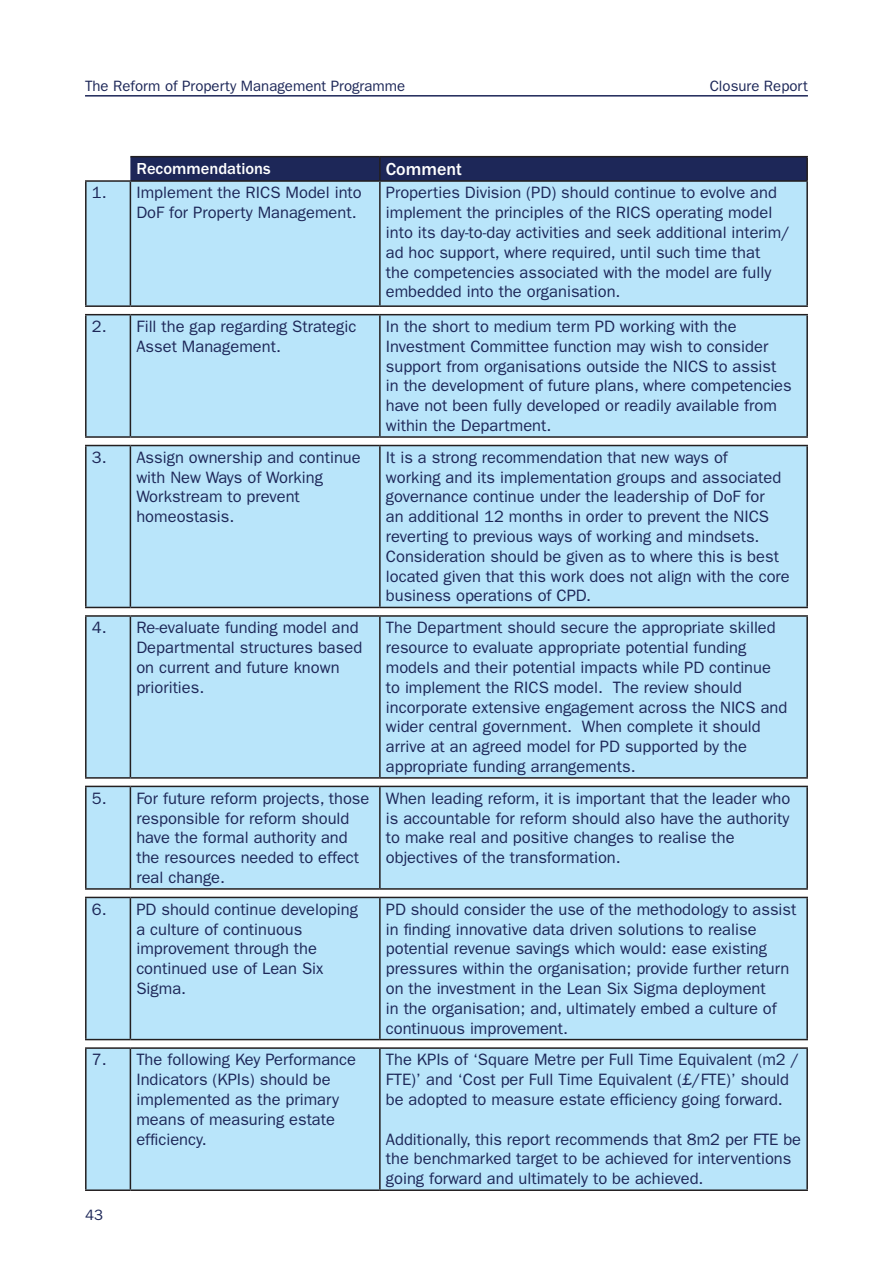
<style>
.page{position:relative;width:893px;height:1263px;background:#fff}
.page>*{position:absolute;margin:0;border:0;box-sizing:border-box;transform-origin:0 0}
.t1{font:500 18px "ITC Franklin Gothic Std";color:#fff}
.t2{font:16.5px/19.8px "ITC Franklin Gothic Std";color:#1d2758}
.t3{font:500 16.5px "ITC Franklin Gothic Std";color:#fff}
.t4{font:15px "ITC Franklin Gothic Std";color:#1d2758}
</style>
<div class="page">
<hr style="left:85px;top:95px;width:723px;height:2px;background:#1d2758">
<div style="left:130px;top:157px;width:676px;height:23px;background:#1d2758"></div>
<div style="left:87px;top:182px;width:719px;height:1007px;background:#b9e5fa"></div>
<div style="left:86px;top:307px;width:721px;height:740px;background:#b9e5fa"></div>
<hr style="left:130px;top:156px;width:250px;height:1px;background:#231f20">
<hr style="left:380px;top:156px;width:428px;height:1px;background:#231f20">
<hr style="left:379px;top:157px;width:2px;height:23px;background:#231f20">
<hr style="left:806px;top:157px;width:2px;height:23px;background:#231f20">
<hr style="left:85px;top:182px;width:2px;height:123px;background:#231f20">
<hr style="left:130px;top:182px;width:1px;height:123px;background:#231f20">
<hr style="left:379px;top:182px;width:2px;height:123px;background:#231f20">
<hr style="left:806px;top:182px;width:2px;height:123px;background:#231f20">
<hr style="left:85px;top:305px;width:45px;height:2px;background:#231f20">
<hr style="left:130px;top:305px;width:250px;height:2px;background:#231f20">
<hr style="left:380px;top:305px;width:428px;height:2px;background:#231f20">
<hr style="left:85px;top:314px;width:45px;height:1px;background:#231f20">
<hr style="left:85px;top:315px;width:2px;height:121px;background:#231f20">
<hr style="left:130px;top:314px;width:250px;height:1px;background:#231f20">
<hr style="left:130px;top:315px;width:1px;height:121px;background:#231f20">
<hr style="left:380px;top:314px;width:428px;height:1px;background:#231f20">
<hr style="left:379px;top:315px;width:2px;height:121px;background:#231f20">
<hr style="left:806px;top:315px;width:2px;height:121px;background:#231f20">
<hr style="left:85px;top:436px;width:45px;height:2px;background:#231f20">
<hr style="left:130px;top:436px;width:250px;height:2px;background:#231f20">
<hr style="left:380px;top:436px;width:428px;height:2px;background:#231f20">
<hr style="left:85px;top:445px;width:45px;height:1px;background:#231f20">
<hr style="left:85px;top:446px;width:2px;height:161px;background:#231f20">
<hr style="left:130px;top:445px;width:250px;height:1px;background:#231f20">
<hr style="left:130px;top:446px;width:1px;height:161px;background:#231f20">
<hr style="left:380px;top:445px;width:428px;height:1px;background:#231f20">
<hr style="left:379px;top:446px;width:2px;height:161px;background:#231f20">
<hr style="left:806px;top:446px;width:2px;height:161px;background:#231f20">
<hr style="left:85px;top:607px;width:45px;height:1px;background:#231f20">
<hr style="left:130px;top:607px;width:250px;height:1px;background:#231f20">
<hr style="left:380px;top:607px;width:428px;height:1px;background:#231f20">
<hr style="left:85px;top:615px;width:45px;height:2px;background:#231f20">
<hr style="left:85px;top:617px;width:2px;height:160px;background:#231f20">
<hr style="left:130px;top:615px;width:250px;height:2px;background:#231f20">
<hr style="left:130px;top:617px;width:1px;height:160px;background:#231f20">
<hr style="left:380px;top:615px;width:428px;height:2px;background:#231f20">
<hr style="left:379px;top:617px;width:2px;height:160px;background:#231f20">
<hr style="left:806px;top:617px;width:2px;height:160px;background:#231f20">
<hr style="left:85px;top:777px;width:45px;height:2px;background:#231f20">
<hr style="left:130px;top:777px;width:250px;height:2px;background:#231f20">
<hr style="left:380px;top:777px;width:428px;height:2px;background:#231f20">
<hr style="left:85px;top:786px;width:45px;height:1px;background:#231f20">
<hr style="left:85px;top:787px;width:2px;height:101px;background:#231f20">
<hr style="left:130px;top:786px;width:250px;height:1px;background:#231f20">
<hr style="left:130px;top:787px;width:1px;height:101px;background:#231f20">
<hr style="left:380px;top:786px;width:428px;height:1px;background:#231f20">
<hr style="left:379px;top:787px;width:2px;height:101px;background:#231f20">
<hr style="left:806px;top:787px;width:2px;height:101px;background:#231f20">
<hr style="left:85px;top:888px;width:45px;height:2px;background:#231f20">
<hr style="left:130px;top:888px;width:250px;height:2px;background:#231f20">
<hr style="left:380px;top:888px;width:428px;height:2px;background:#231f20">
<hr style="left:85px;top:897px;width:45px;height:1px;background:#231f20">
<hr style="left:85px;top:898px;width:2px;height:141px;background:#231f20">
<hr style="left:130px;top:897px;width:250px;height:1px;background:#231f20">
<hr style="left:130px;top:898px;width:1px;height:141px;background:#231f20">
<hr style="left:380px;top:897px;width:428px;height:1px;background:#231f20">
<hr style="left:379px;top:898px;width:2px;height:141px;background:#231f20">
<hr style="left:806px;top:898px;width:2px;height:141px;background:#231f20">
<hr style="left:85px;top:1039px;width:45px;height:1px;background:#231f20">
<hr style="left:130px;top:1039px;width:250px;height:1px;background:#231f20">
<hr style="left:380px;top:1039px;width:428px;height:1px;background:#231f20">
<hr style="left:85px;top:1047px;width:45px;height:2px;background:#231f20">
<hr style="left:85px;top:1049px;width:2px;height:140px;background:#231f20">
<hr style="left:130px;top:1047px;width:250px;height:2px;background:#231f20">
<hr style="left:130px;top:1049px;width:1px;height:140px;background:#231f20">
<hr style="left:380px;top:1047px;width:428px;height:2px;background:#231f20">
<hr style="left:379px;top:1049px;width:2px;height:140px;background:#231f20">
<hr style="left:806px;top:1049px;width:2px;height:140px;background:#231f20">
<hr style="left:85px;top:180px;width:45px;height:2px;background:#231f20">
<hr style="left:130px;top:180px;width:250px;height:2px;background:#231f20">
<hr style="left:380px;top:180px;width:428px;height:2px;background:#231f20">
<hr style="left:85px;top:1189px;width:45px;height:2px;background:#231f20">
<hr style="left:130px;top:1189px;width:250px;height:2px;background:#231f20">
<hr style="left:380px;top:1189px;width:428px;height:2px;background:#231f20">
<p class="t4" style="left:85px;top:77px;width:322px">The Reform of Property Management Programme</p>
<p class="t4" style="left:710px;top:77px;width:100px">Closure Report</p>
<p class="t3" style="left:136px;top:159px;width:136px">Recommendations</p>
<p class="t1" style="left:386px;top:159px;width:78px">Comment</p>
<p class="t2" style="left:92px;top:183px;width:16px">1.</p>
<p class="t2" style="left:136px;top:183px;width:227px">Implement the RICS Model into<br>DoF for Property Management.</p>
<p class="t2" style="left:386px;top:183px;width:406px">Properties Division (PD) should continue to evolve and implement the principles of the RICS operating model into its day-to-day activities and seek additional interim/ ad hoc support, where required, until such time that<br>the competencies associated with the model are fully embedded into the organisation.</p>
<p class="t2" style="left:92px;top:317px;width:16px">2.</p>
<p class="t2" style="left:136px;top:317px;width:221px">Fill the gap regarding Strategic<br>Asset Management.</p>
<p class="t2" style="left:386px;top:317px;width:407px">In the short to medium term PD working with the Investment Committee function may wish to consider support from organisations outside the NICS to assist in the development of future plans, where competencies have not been fully developed or readily available from within the Department.</p>
<p class="t2" style="left:92px;top:447px;width:16px">3.</p>
<p class="t2" style="left:136px;top:447px;width:226px">Assign ownership and continue with New Ways of Working<br>Workstream to prevent homeostasis.</p>
<p class="t2" style="left:386px;top:447px;width:405px">It is a strong recommendation that new ways of<br>working and its implementation groups and associated governance continue under the leadership of DoF for<br>an additional 12 months in order to prevent the NICS reverting to previous ways of working and mindsets.<br>Consideration should be given as to where this is best located given that this work does not align with the core business operations of CPD.</p>
<p class="t2" style="left:92px;top:618px;width:16px">4.</p>
<p class="t2" style="left:136px;top:618px;width:227px">Re-evaluate funding model and<br>Departmental structures based on current and future known priorities.</p>
<p class="t2" style="left:386px;top:618px;width:403px">The Department should secure the appropriate skilled resource to evaluate appropriate potential funding models and their potential impacts while PD continue to implement the RICS model. The review should incorporate extensive engagement across the NICS and wider central government. When complete it should arrive at an agreed model for PD supported by the appropriate funding arrangements.</p>
<p class="t2" style="left:92px;top:788px;width:16px">5.</p>
<p class="t2" style="left:136px;top:788px;width:235px">For future reform projects, those responsible for reform should have the formal authority and the resources needed to effect real change.</p>
<p class="t2" style="left:386px;top:788px;width:406px">When leading reform, it is important that the leader who is accountable for reform should also have the authority to make real and positive changes to realise the objectives of the transformation.</p>
<p class="t2" style="left:92px;top:899px;width:16px">6.</p>
<p class="t2" style="left:136px;top:899px;width:223px">PD should continue developing a culture of continuous improvement through the continued use of Lean Six<br>Sigma.</p>
<p class="t2" style="left:386px;top:899px;width:412px">PD should consider the use of the methodology to assist in finding innovative data driven solutions to realise potential revenue savings which would: ease existing pressures within the organisation; provide further return on the investment in the Lean Six Sigma deployment<br>in the organisation; and, ultimately embed a culture of continuous improvement.</p>
<p class="t2" style="left:92px;top:1050px;width:16px">7.</p>
<p class="t2" style="left:136px;top:1050px;width:221px">The following Key Performance<br>Indicators (KPIs) should be implemented as the primary means of measuring estate efficiency.</p>
<p class="t2" style="left:386px;top:1050px;width:415px">The KPIs of ‘Square Metre per Full Time Equivalent (m2 /<br>FTE)’ and ‘Cost per Full Time Equivalent (£/FTE)’ should be adopted to measure estate efficiency going forward.</p>
<p class="t2" style="left:386px;top:1129px;width:417px">Additionally, this report recommends that 8m2 per FTE be the benchmarked target to be achieved for interventions going forward and ultimately to be achieved.</p>
<p class="t4" style="left:85px;top:1207px;width:19px">43</p>
</div>
